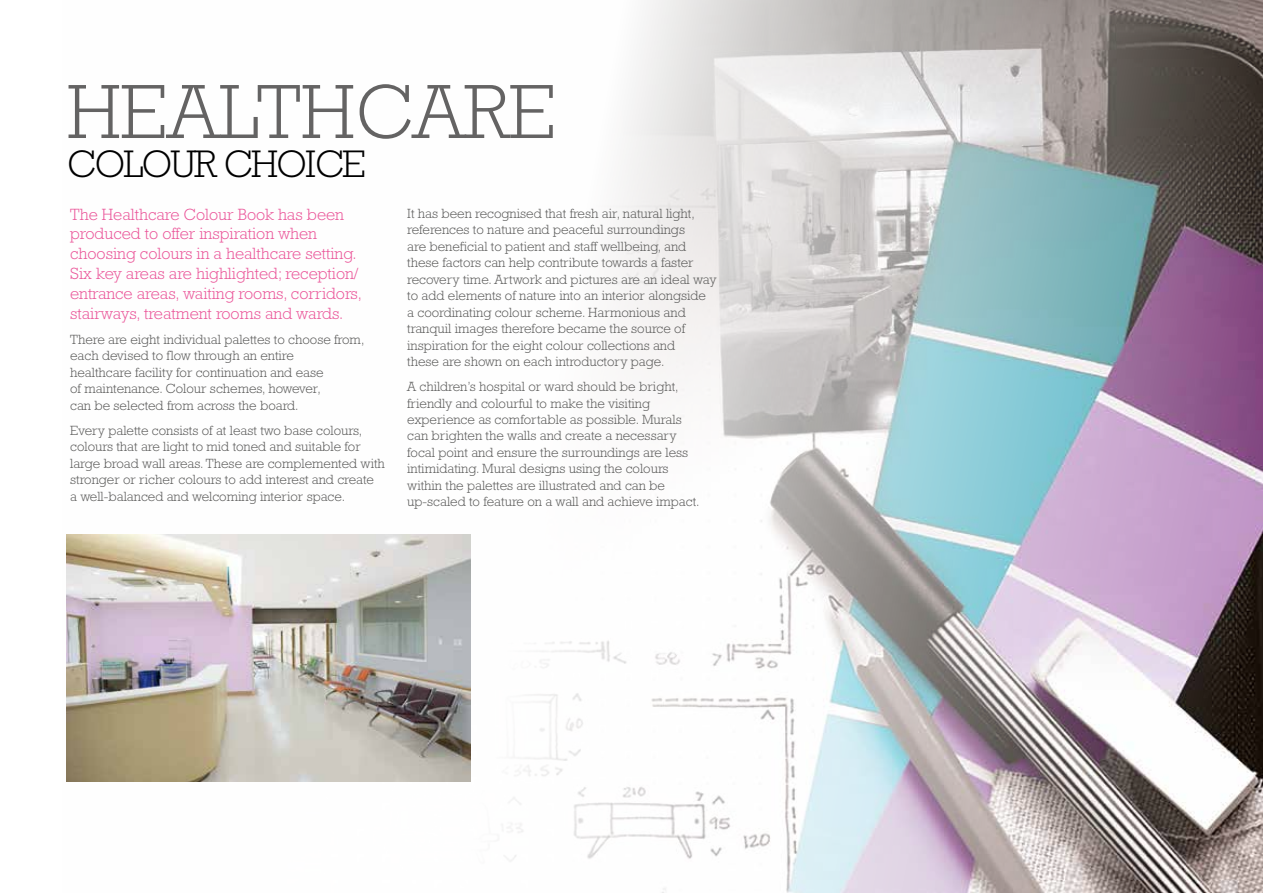
<style>
.page{position:relative;width:1263px;height:893px;background:#fff}
.page>*{position:absolute;margin:0;border:0;box-sizing:border-box;transform-origin:0 0}
.t1{font:300 78px "Rockwell Std";color:#646363}
.t2{font:300 39px "Rockwell Std";letter-spacing:-.04em;color:#000}
.t3{font:300 16.5px/19.8px "Rockwell Std";color:#ea5297}
.t4{font:300 13.5px/16.5px "Rockwell Std";color:#575756}
</style>
<div class="page">
<img style="left:66px;top:0;width:1197px;height:893px">
<img style="left:67px;top:534px;width:403px;height:247px">
<h1 class="t1" style="left:67px;top:67px;width:491px">HEALTHCARE</h1>
<h2 class="t2" style="left:67px;top:142px;width:300px">COLOUR CHOICE</h2>
<p class="t3" style="left:70px;top:204px;width:293px">The Healthcare Colour Book has been produced to offer inspiration when choosing colours in a healthcare setting.<br>Six key areas are highlighted; reception/ entrance areas, waiting rooms, corridors, stairways, treatment rooms and wards.</p>
<p class="t4" style="left:70px;top:331px;width:296px">There are eight individual palettes to choose from, each devised to flow through an entire<br>healthcare facility for continuation and ease<br>of maintenance. Colour schemes, however,<br>can be selected from across the board.</p>
<p class="t4" style="left:70px;top:422px;width:316px">Every palette consists of at least two base colours, colours that are light to mid toned and suitable for large broad wall areas. These are complemented with stronger or richer colours to add interest and create<br>a well-balanced and welcoming interior space.</p>
<p class="t4" style="left:407px;top:205px;width:311px">It has been recognised that fresh air, natural light, references to nature and peaceful surroundings<br>are beneficial to patient and staff wellbeing, and these factors can help contribute towards a faster recovery time. Artwork and pictures are an ideal way to add elements of nature into an interior alongside<br>a coordinating colour scheme. Harmonious and tranquil images therefore became the source of inspiration for the eight colour collections and<br>these are shown on each introductory page.</p>
<p class="t4" style="left:407px;top:378px;width:294px">A children’s hospital or ward should be bright, friendly and colourful to make the visiting experience as comfortable as possible. Murals can brighten the walls and create a necessary focal point and ensure the surroundings are less intimidating. Mural designs using the colours within the palettes are illustrated and can be up-scaled to feature on a wall and achieve impact.</p>
</div>
